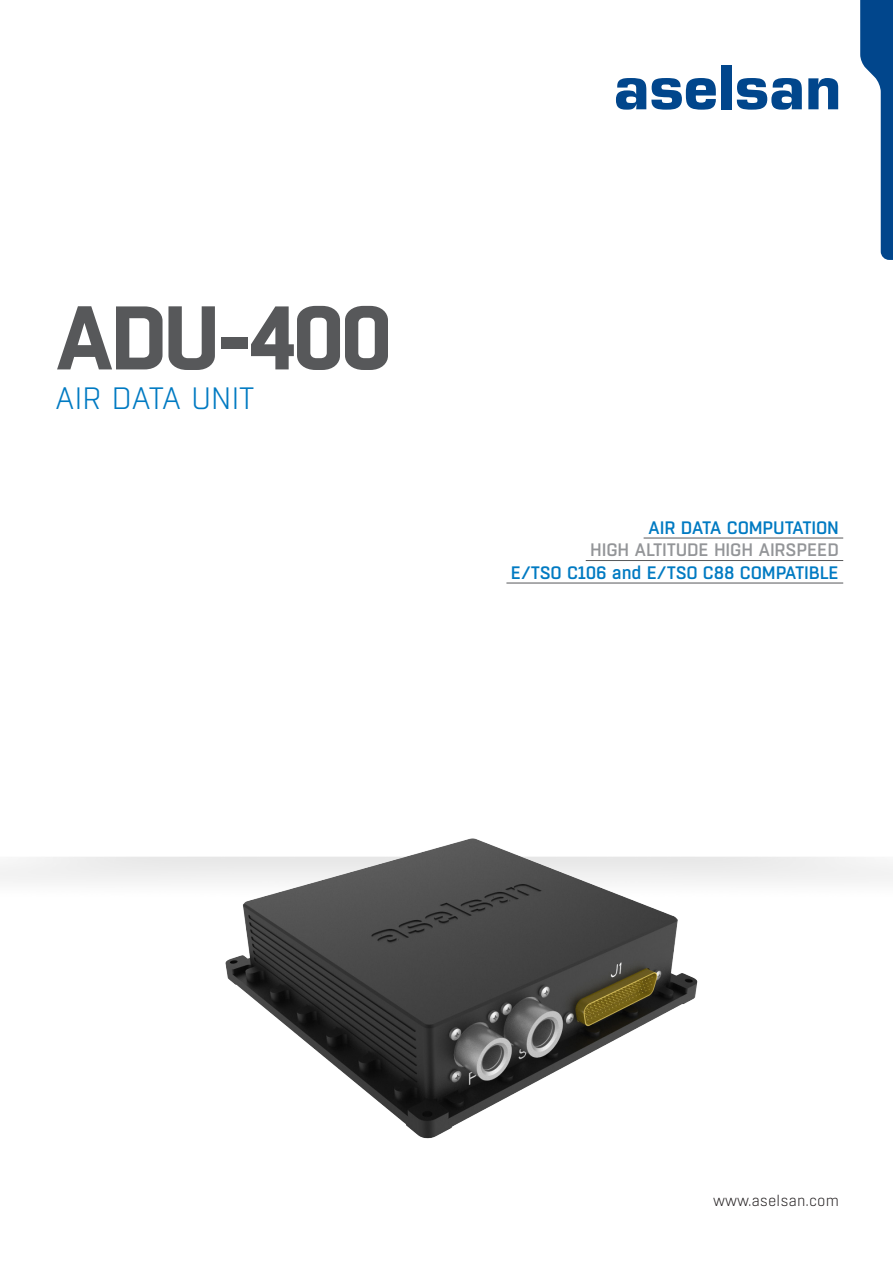
<style>
.page{position:relative;width:893px;height:1263px;background:#fff}
.page>*{position:absolute;margin:0;border:0;box-sizing:border-box;transform-origin:0 0}
.t1{font:700 90px "Boxed";letter-spacing:-.04em;color:#57585a}
.t2{font:300 30.9px "Boxed";letter-spacing:-.015em;color:#007ac2}
.t3{font:500 18px "Boxed";letter-spacing:-.01em;color:#007ac2}
.t4{font:500 18px "Boxed";letter-spacing:-.01em;color:#939598}
.t5{font:300 15px "Boxed";color:#231f20}
</style>
<div class="page">
<svg style="left:616px;top:78px;width:100px;height:32px"></svg>
<div style="left:721px;top:65px;width:10px;height:44px;background:#01468c"></div>
<svg style="left:737px;top:78px;width:65px;height:32px"></svg>
<svg style="left:808px;top:78px;width:30px;height:31px"></svg>
<svg style="left:860px;top:0;width:33px;height:260px"></svg>
<hr style="left:644px;top:538px;width:199px;height:1px;background:#57585a">
<hr style="left:586px;top:560px;width:257px;height:1px;background:#57585a">
<hr style="left:506px;top:583px;width:337px;height:1px;background:#57585a">
<img style="left:181px;top:838px;width:531px;height:301px">
<p class="t1" style="left:55px;top:277px;width:339px">ADU-400</p>
<p class="t2" style="left:55px;top:379px;width:201px">AIR DATA UNIT</p>
<p class="t3" style="left:648px;top:516px;width:192px">AIR DATA COMPUTATION</p>
<p class="t4" style="left:590px;top:539px;width:250px">HIGH ALTITUDE HIGH AIRSPEED</p>
<p class="t3" style="left:511px;top:561px;width:330px">E/TSO C106 and E/TSO C88 COMPATIBLE</p>
<p class="t5" style="left:713px;top:1191px;width:127px">www.aselsan.com</p>
</div>
